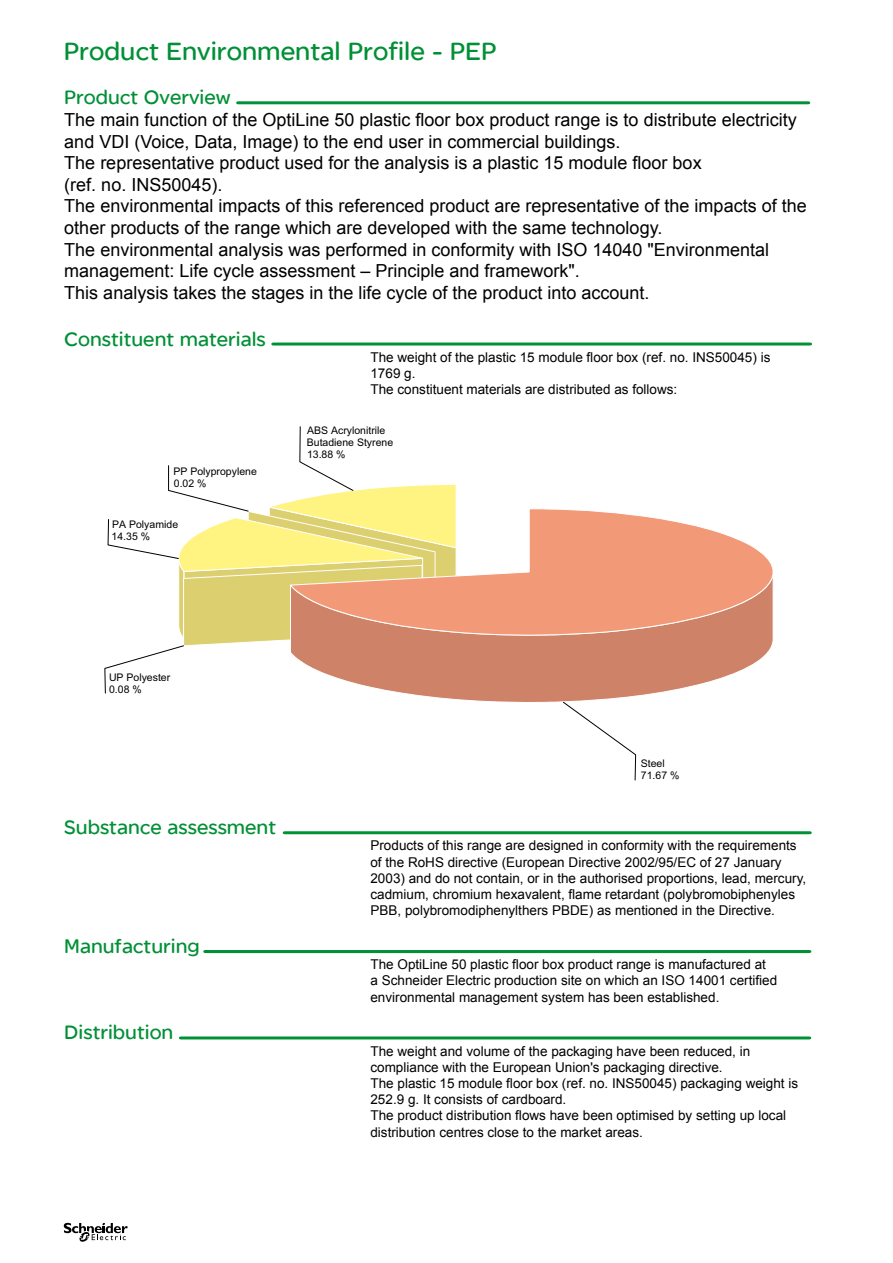
<style>
.page{position:relative;width:893px;height:1263px;background:#fff}
.page>*{position:absolute;margin:0;border:0;box-sizing:border-box;transform-origin:0 0}
.t1{font:27px "SE Optimist Semi";color:#009036}
.t2{font:21px "SE Optimist Semi";color:#009036}
.t3{font:18px/21.6px "Arial";color:#000}
.t4{font:13.5px/16.2px "Arial";color:#000}
.t5{font:10.5px/11.9px "Arial";color:#000}
</style>
<div class="page">
<svg style="left:236px;top:101px;width:574px;height:3px;background:#1b9b4b"></svg>
<svg style="left:271px;top:343px;width:541px;height:2px"></svg>
<svg style="left:105px;top:426px;width:351px;height:267px"></svg>
<svg style="left:290px;top:636px;width:483px;height:66px"></svg>
<svg style="left:290px;top:508px;width:483px;height:128px;background:#efb48c"></svg>
<svg style="left:563px;top:702px;width:73px;height:78px"></svg>
<svg style="left:283px;top:831px;width:529px;height:3px;background:#169947"></svg>
<hr style="left:203px;top:950px;width:608px;height:3px;background:#009036">
<svg style="left:179px;top:1036px;width:632px;height:3px;background:#29a256"></svg>
<svg style="left:64px;top:1223px;width:64px;height:19px"></svg>
<h1 class="t1" style="left:64px;top:36px;width:434px">Product Environmental Profile - PEP</h1>
<h2 class="t2" style="left:64px;top:86px;width:168px">Product Overview</h2>
<p class="t3" style="left:64px;top:109px;width:744px">The main function of the OptiLine 50 plastic floor box product range is to distribute electricity and VDI (Voice, Data, Image) to the end user in commercial buildings.<br>The representative product used for the analysis is a plastic 15 module floor box<br>(ref. no. INS50045).<br>The environmental impacts of this referenced product are representative of the impacts of the other products of the range which are developed with the same technology.<br>The environmental analysis was performed in conformity with ISO 14040 "Environmental management: Life cycle assessment – Principle and framework".<br>This analysis takes the stages in the life cycle of the product into account.</p>
<h2 class="t2" style="left:64px;top:327px;width:203px">Constituent materials</h2>
<p class="t4" style="left:370px;top:349px;width:401px">The weight of the plastic 15 module floor box (ref. no. INS50045) is<br>1769 g.<br>The constituent materials are distributed as follows:</p>
<p class="t5" style="left:173px;top:466px;width:85px">PP Polypropylene<br>0.02 %</p>
<p class="t5" style="left:112px;top:518px;width:68px">PA Polyamide<br>14.35 %</p>
<p class="t5" style="left:307px;top:424px;width:88px">ABS Acrylonitrile<br>Butadiene Styrene<br>13.88 %</p>
<p class="t5" style="left:109px;top:671px;width:63px">UP Polyester<br>0.08 %</p>
<h2 class="t2" style="left:64px;top:815px;width:213px">Substance assessment</h2>
<h2 class="t2" style="left:64px;top:934px;width:137px">Manufacturing</h2>
<h2 class="t2" style="left:64px;top:1021px;width:111px">Distribution</h2>
<p class="t5" style="left:641px;top:757px;width:40px">Steel<br>71.67 %</p>
<p class="t4" style="left:370px;top:838px;width:437px">Products of this range are designed in conformity with the requirements of the RoHS directive (European Directive 2002/95/EC of 27 January 2003) and do not contain, or in the authorised proportions, lead, mercury, cadmium, chromium hexavalent, flame retardant (polybromobiphenyles PBB, polybromodiphenylthers PBDE) as mentioned in the Directive.</p>
<p class="t4" style="left:370px;top:956px;width:408px">The OptiLine 50 plastic floor box product range is manufactured at<br>a Schneider Electric production site on which an ISO 14001 certified environmental management system has been established.</p>
<p class="t4" style="left:370px;top:1043px;width:429px">The weight and volume of the packaging have been reduced, in compliance with the European Union's packaging directive.<br>The plastic 15 module floor box (ref. no. INS50045) packaging weight is 252.9 g. It consists of cardboard.<br>The product distribution flows have been optimised by setting up local distribution centres close to the market areas.</p>
</div>
